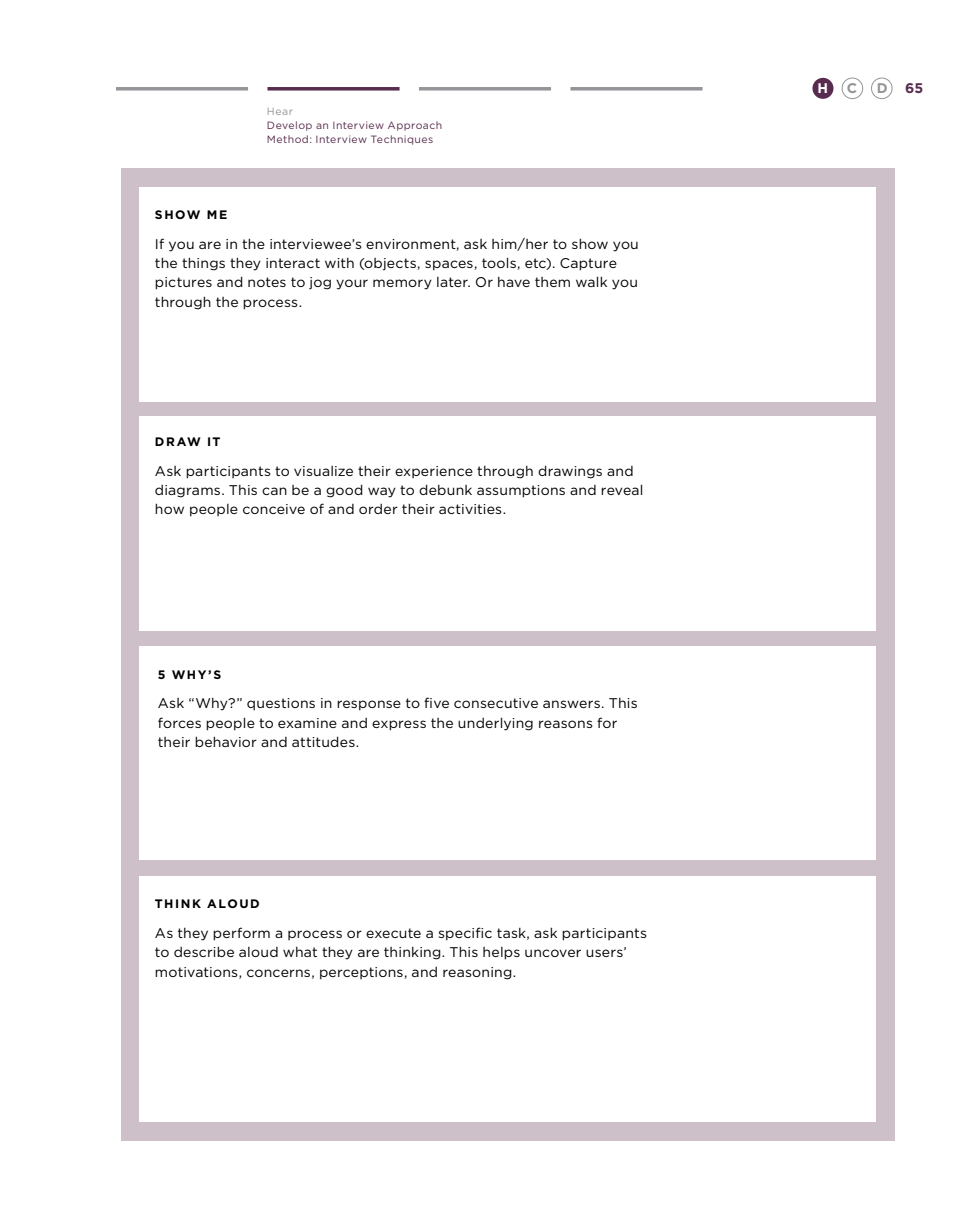
<style>
.page{position:relative;width:977px;height:1229px;background:#fff}
.page>*{position:absolute;margin:0;border:0;box-sizing:border-box;transform-origin:0 0}
.t1{font:14px/19.2px "Gotham";letter-spacing:.015em;color:#000}
.t2{font:700 14px "Gotham";color:#582c4e}
.t3{font:700 14px "Gotham";color:#fff}
.t4{font:700 14px "Gotham";color:#939598}
.t5{font:700 12.25px "Gotham";color:#000}
.t6{font:10.5px/14px "Gotham";letter-spacing:.045em;color:#582c4e}
.t7{font:10.5px "Gotham";color:#939598}
.s1{color:#939598}
</style>
<div class="page">
<div style="left:812px;top:78px;width:21px;height:21px;background:#582c4e;border-radius:50%"></div>
<div style="left:871px;top:78px;width:21px;height:21px;border:1px solid #939598;border-radius:50%"></div>
<div style="left:841px;top:78px;width:22px;height:21px;border:1px solid #939598;border-radius:50%"></div>
<svg style="left:116px;top:87px;width:132px;height:4px"></svg>
<svg style="left:267px;top:87px;width:132px;height:4px"></svg>
<svg style="left:419px;top:87px;width:132px;height:4px"></svg>
<svg style="left:570px;top:87px;width:132px;height:4px"></svg>
<div style="left:121px;top:168px;width:773px;height:972px;background:#cdc0c8"></div>
<div style="left:139px;top:187px;width:736px;height:214px;background:#fff"></div>
<div style="left:139px;top:416px;width:736px;height:214px;background:#fff"></div>
<div style="left:139px;top:646px;width:736px;height:214px;background:#fff"></div>
<div style="left:139px;top:876px;width:736px;height:246px;background:#fff"></div>
<p class="t7" style="left:267px;top:104px;width:27px">Hear</p>
<p class="t6" style="left:267px;top:118px;width:177px">Develop an Interview Approach<br>Method: Interview Techniques</p>
<p class="t5" style="left:155px;top:208px;width:11px">SHO</p>
<p class="t5" style="left:187px;top:208px;width:31px">W ME</p>
<p class="t1" style="left:155px;top:234px;width:485px">If you are in the interviewee’s environment, ask him/her to show you the things they interact with (objects, spaces, tools, etc). Capture pictures and notes to jog your memory later. Or have them walk you through the process.</p>
<p class="t5" style="left:155px;top:435px;width:12px">DRA</p>
<p class="t5" style="left:187px;top:435px;width:27px">W IT</p>
<p class="t1" style="left:155px;top:461px;width:490px">Ask participants to visualize their experience through drawings and diagrams. This can be a good way to debunk assumptions and reveal how people conceive of and order their activities.</p>
<p class="t5" style="left:158px;top:667px;width:63px">5 WHY’S</p>
<p class="t1" style="left:158px;top:693px;width:481px">Ask “Why?” questions in response to five consecutive answers. This forces people to examine and express the underlying reasons for their behavior and attitudes.</p>
<p class="t5" style="left:155px;top:896px;width:11px">THINK</p>
<p class="t5" style="left:207px;top:896px;width:12px">ALOUD</p>
<p class="t1" style="left:155px;top:923px;width:493px">As they perform a process or execute a specific task, ask participants to describe aloud what they are thinking. This helps uncover users’ motivations, concerns, perceptions, and reasoning.</p>
<p class="t3" style="left:817px;top:80px;width:12px">H</p>
<p class="t4" style="left:846px;top:80px;width:12px">C</p>
<p class="t2" style="left:877px;top:80px;width:48px"><span class="s1">D</span> 65</p>
</div>
